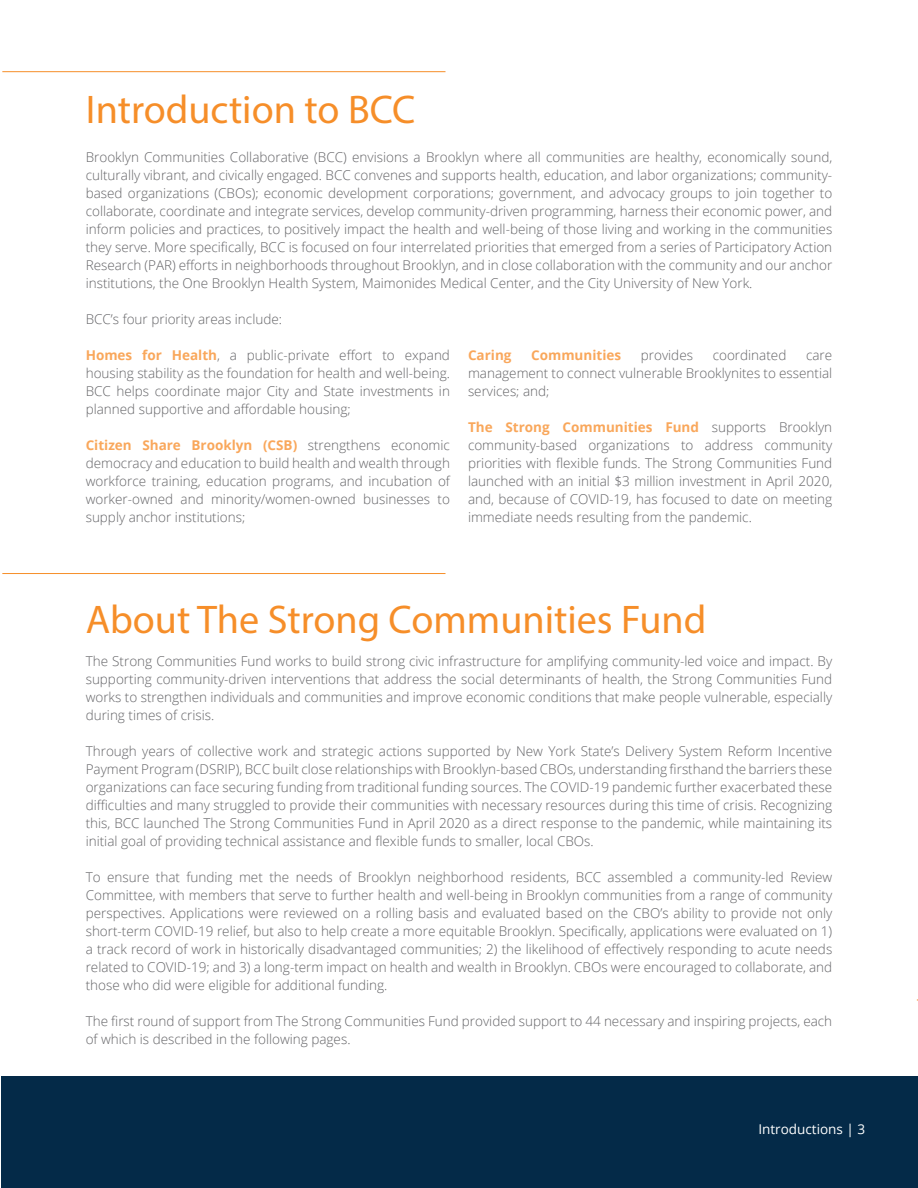
<style>
.page{position:relative;width:918px;height:1188px;background:#fff}
.page>*{position:absolute;margin:0;border:0;box-sizing:border-box;transform-origin:0 0}
.t1{font:40.05px "Myriad Pro";color:#f68e29}
.Body_Paragraph_Main{font:300 13.5px/18px "Open Sans";color:#636366;text-align:justify}
.Body_Text{font:300 13.5px/18px "Open Sans";color:#636366;text-align:justify}
.Sub_Header_Orange_Bo{font:300 13.5px/18px "Open Sans";color:#636366;text-align:justify}
.Body_Text-2{font:700 13.5px "Open Sans";color:#f9a75b}
.Paragraph_Style_1{font:13.5px "Open Sans";color:#fff}
.s1{font-weight:700;color:#f9a75b}
</style>
<div class="page">
<div style="left:1px;top:1077px;width:917px;height:111px;background:#042a48"></div>
<hr style="left:2px;top:573px;width:444px;height:1px;background:#f68e29">
<hr style="left:2px;top:71px;width:444px;height:1px;background:#f68e29">
<p class="t1" style="left:86px;top:84px;width:331px">Introduction to BCC</p>
<p class="Body_Text" style="left:86px;top:148px;width:748px">Brooklyn Communities Collaborative (BCC) envisions a Brooklyn where all communities are healthy, economically sound, culturally vibrant, and civically engaged. BCC convenes and supports health, education, and labor organizations; community&shy;based organizations (CBOs); economic development corporations; government, and advocacy groups to join together to collaborate, coordinate and integrate services, develop community-driven programming, harness their economic power, and inform policies and practices, to positively impact the health and well-being of those living and working in the communities they serve. More specifically, BCC is focused on four interrelated priorities that emerged from a series of Participatory Action Research (PAR) efforts in neighborhoods throughout Brooklyn, and in close collaboration with the community and our anchor institutions, the One Brooklyn Health System, Maimonides Medical Center, and the City University of New York.</p>
<p class="Body_Text" style="left:86px;top:310px;width:198px">BCC’s four priority areas include:</p>
<p class="Body_Text" style="left:86px;top:346px;width:366px"><span class="s1">Homes for Health</span>, a public-private effort to expand housing stability as the foundation for health and well-being.<br>BCC helps coordinate major City and State investments in planned supportive and affordable housing;</p>
<p class="Body_Text" style="left:86px;top:436px;width:366px"><span class="s1">Citizen Share Brooklyn (CSB)</span> strengthens economic democracy and education to build health and wealth through workforce training, education programs, and incubation of worker-owned and minority/women-owned businesses to supply anchor institutions;</p>
<p class="Body_Text-2" style="left:468px;top:346px;width:45px">Caring</p>
<p class="Body_Text-2" style="left:531px;top:346px;width:91px">Communities</p>
<p class="Body_Text" style="left:641px;top:346px;width:54px">provides</p>
<p class="Body_Text" style="left:713px;top:346px;width:75px">coordinated</p>
<p class="Body_Text" style="left:468px;top:346px;width:366px;text-indent:338px">care management to connect vulnerable Brooklynites to essential services; and;</p>
<p class="Sub_Header_Orange_Bo" style="left:468px;top:418px;width:366px"><span class="s1">The Strong Communities Fund</span> supports Brooklyn community-based organizations to address community priorities with flexible funds. The Strong Communities Fund launched with an initial $3 million investment in April 2020, and, because of COVID-19, has focused to date on meeting immediate needs resulting from the pandemic.</p>
<p class="t1" style="left:86px;top:595px;width:622px">About The Strong Communities Fund</p>
<p class="Body_Paragraph_Main" style="left:86px;top:652px;width:748px">The Strong Communities Fund works to build strong civic infrastructure for amplifying community-led voice and impact. By supporting community-driven interventions that address the social determinants of health, the Strong Communities Fund works to strengthen individuals and communities and improve economic conditions that make people vulnerable, especially during times of crisis.</p>
<p class="Body_Paragraph_Main" style="left:86px;top:742px;width:748px">Through years of collective work and strategic actions supported by New York State’s Delivery System Reform Incentive Payment Program (DSRIP), BCC built close relationships with Brooklyn-based CBOs, understanding firsthand the barriers these organizations can face securing funding from traditional funding sources. The COVID-19 pandemic further exacerbated these difficulties and many struggled to provide their communities with necessary resources during this time of crisis. Recognizing this, BCC launched The Strong Communities Fund in April 2020 as a direct response to the pandemic, while maintaining its initial goal of providing technical assistance and flexible funds to smaller, local CBOs.</p>
<p class="Body_Paragraph_Main" style="left:86px;top:868px;width:748px">To ensure that funding met the needs of Brooklyn neighborhood residents, BCC assembled a community-led Review Committee, with members that serve to further health and well-being in Brooklyn communities from a range of community perspectives. Applications were reviewed on a rolling basis and evaluated based on the CBO’s ability to provide not only short-term COVID-19 relief, but also to help create a more equitable Brooklyn. Specifically, applications were evaluated on 1) a track record of work in historically disadvantaged communities; 2) the likelihood of effectively responding to acute needs related to COVID-19; and 3) a long-term impact on health and wealth in Brooklyn. CBOs were encouraged to collaborate, and those who did were eligible for additional funding.</p>
<p class="Body_Paragraph_Main" style="left:86px;top:1012px;width:748px">The first round of support from The Strong Communities Fund provided support to 44 necessary and inspiring projects, each of which is described in the following pages.</p>
<p class="Paragraph_Style_1" style="left:758px;top:1120px;width:108px">Introductions | 3</p>
</div>
